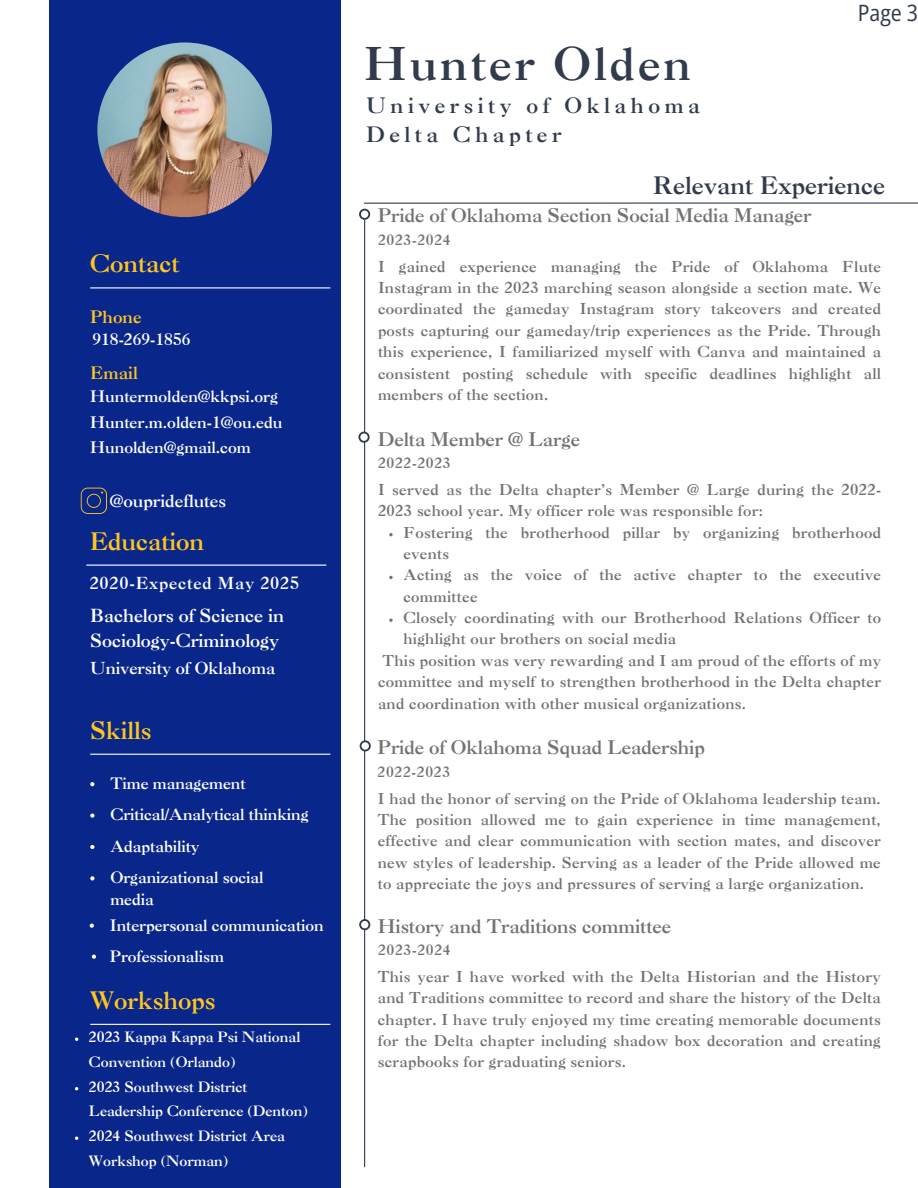
<style>
.page{position:relative;width:918px;height:1188px;background:#fff}
.page>*{position:absolute;margin:0;border:0;box-sizing:border-box;transform-origin:0 0}
.t1{font:45px "Caslon 3 LT Std";letter-spacing:.07em;color:#323b4c}
.t2{font:24px "Caslon 3 LT Std";color:#ffc61e}
.t3{font:24px "Caslon 3 LT Std";color:#323b4c}
.t4{font:semi-condensed 22.5px "Open Sans";color:#323b4c}
.t5{font:21.15px/29.2px "Caslon 3 LT Std";letter-spacing:.215em;color:#323b4c}
.t6{font:18.75px "Caslon 3 LT Std";letter-spacing:-.005em;color:#737373}
.t7{font:18px/24.8px "Caslon 3 LT Std";letter-spacing:-.005em;color:#fff}
.t8{font:17.1px "Caslon 3 LT Std";color:#fff}
.t9{font:17.1px "Caslon 3 LT Std";color:#ffc61e}
.t10{font:16.5px "Caslon 3 LT Std";letter-spacing:-.005em;color:#fff}
.t11{font:16.5px "Caslon 3 LT Std";letter-spacing:.045em;color:#fff}
.t12{font:15.75px/25.8px "Caslon 3 LT Std";letter-spacing:-.005em;color:#fff}
.t13{font:15px/21.3px "Caslon 3 LT Std";letter-spacing:.02em;color:#737373;text-align:justify}
.t14{font:14.25px/24.8px "Caslon 3 LT Std";color:#fff}
.t15{font:14.1px "Caslon 3 LT Std";letter-spacing:.045em;color:#737373}
</style>
<div class="page">
<div style="left:50px;top:0;width:291px;height:1188px;background:#09268a"></div>
<hr style="left:90px;top:287px;width:240px;height:1px;background:#fff">
<hr style="left:86px;top:565px;width:240px;height:1px;background:#fff">
<hr style="left:364px;top:202px;width:554px;height:2px;background:#323b4c">
<hr style="left:364px;top:220px;width:1px;height:947px;background:#323b4c">
<svg style="left:359px;top:209px;width:11px;height:11px"></svg>
<div style="left:361px;top:211px;width:7px;height:7px;background:#fff;border-radius:50%"></div>
<svg style="left:358px;top:432px;width:12px;height:11px"></svg>
<div style="left:360px;top:433px;width:8px;height:8px;background:#fff;border-radius:50%"></div>
<svg style="left:360px;top:740px;width:11px;height:12px"></svg>
<div style="left:361px;top:742px;width:8px;height:8px;background:#fff;border-radius:50%"></div>
<img style="left:97px;top:42px;width:175px;height:175px;border-radius:50%">
<svg style="left:90px;top:782px;width:4px;height:4px"></svg>
<svg style="left:90px;top:813px;width:4px;height:5px"></svg>
<svg style="left:90px;top:845px;width:4px;height:4px"></svg>
<svg style="left:90px;top:876px;width:4px;height:5px"></svg>
<svg style="left:90px;top:924px;width:4px;height:4px"></svg>
<svg style="left:92px;top:955px;width:4px;height:4px"></svg>
<hr style="left:90px;top:754px;width:240px;height:1px;background:#fff">
<hr style="left:90px;top:1024px;width:240px;height:1px;background:#fff">
<svg style="left:359px;top:919px;width:11px;height:11px"></svg>
<div style="left:361px;top:921px;width:7px;height:7px;background:#fff;border-radius:50%"></div>
<svg style="left:81px;top:488px;width:26px;height:25px"></svg>
<svg style="left:389px;top:533px;width:4px;height:3px"></svg>
<svg style="left:389px;top:576px;width:4px;height:3px"></svg>
<svg style="left:389px;top:619px;width:4px;height:3px"></svg>
<h2 class="t2" style="left:90px;top:255px;width:91px">Contact</h2>
<h4 class="t9" style="left:90px;top:310px;width:53px">Phone</h4>
<h5 class="t12" style="left:92px;top:329px;width:100px">918-269-1856</h5>
<p class="t9" style="left:90px;top:366px;width:49px">Email</p>
<h5 class="t12" style="left:90px;top:385px;width:194px">Huntermolden@kkpsi.org<br>Hunter.m.olden-1@ou.edu<br>Hunolden@gmail.com</h5>
<h4 class="t8" style="left:110px;top:494px;width:118px">@ouprideflutes</h4>
<h4 class="t2" style="left:90px;top:532px;width:116px">Education</h4>
<h2 class="t11" style="left:90px;top:577px;width:211px">2020-Expected May 2025</h2>
<h3 class="t7" style="left:90px;top:606px;width:195px">Bachelors of Science in<br>Sociology-Criminology</h3>
<h1 class="t10" style="left:90px;top:662px;width:186px">University of Oklahoma</h1>
<h5 class="t2" style="left:90px;top:721px;width:63px">Skills</h5>
<h4 class="t12" style="left:110px;top:772px;width:137px">Time management</h4>
<h4 class="t12" style="left:110px;top:804px;width:200px">Critical/Analytical thinking</h4>
<h5 class="t12" style="left:110px;top:835px;width:91px">Adaptability</h5>
<h5 class="t12" style="left:110px;top:869px;width:155px;line-height:21.3px">Organizational social media</h5>
<p class="t12" style="left:110px;top:914px;width:215px">Interpersonal communication</p>
<p class="t12" style="left:110px;top:945px;width:116px">Professionalism</p>
<h4 class="t2" style="left:90px;top:991px;width:127px">Workshops</h4>
<p class="t14" style="left:89px;top:1026px;width:213px">2023 Kappa Kappa Psi National<br>Convention (Orlando)</p>
<p class="t14" style="left:89px;top:1076px;width:221px">2023 Southwest District<br>Leadership Conference (Denton)</p>
<p class="t14" style="left:89px;top:1125px;width:198px">2024 Southwest District Area<br>Workshop (Norman)</p>
<p class="t4" style="left:858px;top:-3px;width:62px">Page 3</p>
<h4 class="t1" style="left:364px;top:46px;width:329px">Hunter Olden</h4>
<h2 class="t5" style="left:366px;top:93px;width:335px">University of Oklahoma<br>Delta Chapter</h2>
<h5 class="t3" style="left:653px;top:177px;width:233px">Relevant Experience</h5>
<h2 class="t6" style="left:378px;top:208px;width:435px">Pride of Oklahoma Section Social Media Manager</h2>
<p class="t15" style="left:378px;top:234px;width:74px">2023-2024</p>
<h4 class="t13" style="left:378px;top:257px;width:505px">I gained experience managing the Pride of Oklahoma Flute Instagram in the 2023 marching season alongside a section mate. We coordinated the gameday Instagram story takeovers and created posts capturing our gameday/trip experiences as the Pride. Through this experience, I familiarized myself with Canva and maintained a consistent posting schedule with specific deadlines highlight all members of the section.</h4>
<h5 class="t6" style="left:378px;top:432px;width:204px">Delta Member @ Large</h5>
<p class="t15" style="left:378px;top:458px;width:74px">2022-2023</p>
<h5 class="t13" style="left:378px;top:481px;width:505px">I served as the Delta chapter’s Member @ Large during the 2022-<br>2023 school year. My officer role was responsible for:</h5>
<h2 class="t13" style="left:403px;top:523px;width:479px">Fostering the brotherhood pillar by organizing brotherhood events</h2>
<h5 class="t13" style="left:403px;top:566px;width:479px">Acting as the voice of the active chapter to the executive committee</h5>
<h5 class="t13" style="left:403px;top:609px;width:479px">Closely coordinating with our Brotherhood Relations Officer to highlight our brothers on social media</h5>
<h5 class="t13" style="left:378px;top:652px;width:505px;text-indent:4px">This position was very rewarding and I am proud of the efforts of my committee and myself to strengthen brotherhood in the Delta chapter and coordination with other musical organizations.</h5>
<p class="t6" style="left:378px;top:740px;width:329px">Pride of Oklahoma Squad Leadership</p>
<h2 class="t15" style="left:378px;top:767px;width:74px">2022-2023</h2>
<h5 class="t13" style="left:378px;top:789px;width:504px">I had the honor of serving on the Pride of Oklahoma leadership team.<br>The position allowed me to gain experience in time management, effective and clear communication with section mates, and discover new styles of leadership. Serving as a leader of the Pride allowed me to appreciate the joys and pressures of serving a large organization.</h5>
<p class="t6" style="left:378px;top:919px;width:295px">History and Traditions committee</p>
<h5 class="t15" style="left:378px;top:945px;width:74px">2023-2024</h5>
<h5 class="t13" style="left:378px;top:968px;width:504px">This year I have worked with the Delta Historian and the History and Traditions committee to record and share the history of the Delta chapter. I have truly enjoyed my time creating memorable documents for the Delta chapter including shadow box decoration and creating scrapbooks for graduating seniors.</h5>
</div>
